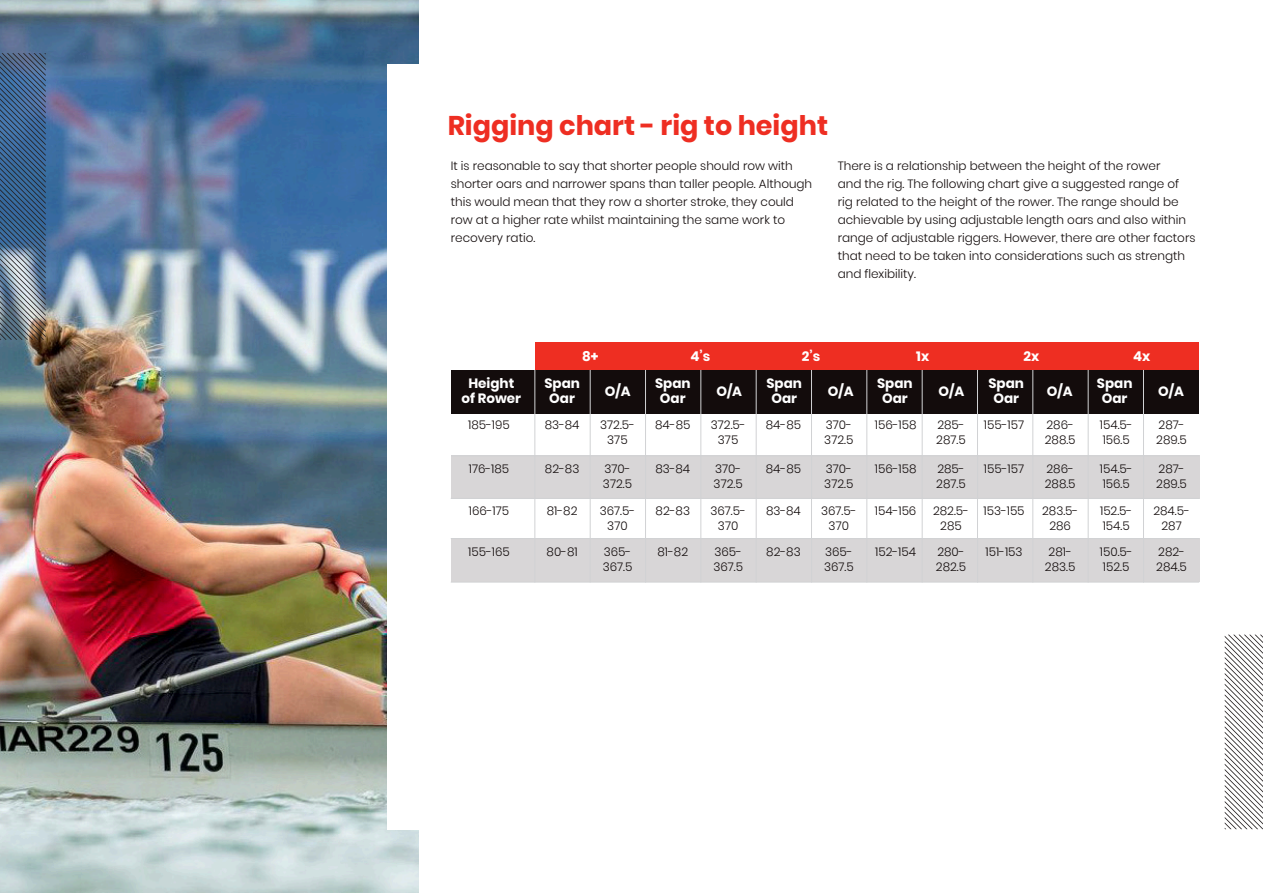
<style>
.page{position:relative;width:1263px;height:893px;background:#fff}
.page>*{position:absolute;margin:0;border:0;box-sizing:border-box;transform-origin:0 0}
.t1{font:700 27px "Poppins";color:#ee2e22}
.t2{font:700 13.5px/15px "Poppins";color:#fff;text-align:center}
.t3{font:300 12px/15px "Poppins";color:#130c0c}
</style>
<div class="page">
<div style="left:451px;top:538px;width:748px;height:43px;background:#d8d6d7"></div>
<div style="left:451px;top:456px;width:749px;height:43px;background:#d8d6d7"></div>
<div style="left:535px;top:343px;width:663px;height:27px;background:#ee2e22"></div>
<div style="left:451px;top:370px;width:748px;height:43px;background:#130c0c"></div>
<img style="left:0;top:0;width:419px;height:893px">
<div style="left:387px;top:64px;width:64px;height:765px;background:#fff"></div>
<svg style="left:0;top:53px;width:46px;height:287px;background:#4f6c8c"></svg>
<hr style="left:451px;top:455px;width:748px;height:1px;background:#d1d2d4">
<hr style="left:451px;top:498px;width:748px;height:1px;background:#d1d2d4">
<hr style="left:451px;top:538px;width:748px;height:1px;background:#d1d2d4">
<hr style="left:451px;top:582px;width:748px;height:1px;background:#d1d2d4">
<hr style="left:534px;top:370px;width:1px;height:212px;background:#d1d2d4">
<hr style="left:590px;top:370px;width:1px;height:212px;background:#d1d2d4">
<hr style="left:700px;top:370px;width:1px;height:212px;background:#d1d2d4">
<hr style="left:811px;top:370px;width:1px;height:212px;background:#d1d2d4">
<hr style="left:922px;top:370px;width:1px;height:212px;background:#d1d2d4">
<hr style="left:1032px;top:370px;width:1px;height:212px;background:#d1d2d4">
<hr style="left:1143px;top:370px;width:1px;height:212px;background:#d1d2d4">
<hr style="left:645px;top:370px;width:1px;height:212px;background:#d1d2d4">
<hr style="left:756px;top:370px;width:1px;height:212px;background:#d1d2d4">
<hr style="left:866px;top:370px;width:1px;height:212px;background:#d1d2d4">
<hr style="left:977px;top:370px;width:1px;height:212px;background:#d1d2d4">
<hr style="left:1088px;top:370px;width:1px;height:212px;background:#d1d2d4">
<svg style="left:1225px;top:635px;width:38px;height:194px"></svg>
<h1 class="t1" style="left:448px;top:110px;width:382px">Rigging chart - rig to height</h1>
<p class="t3" style="left:451px;top:157px;width:363px;line-height:18px">It is reasonable to say that shorter people should row with shorter oars and narrower spans than taller people. Although this would mean that they row a shorter stroke, they could row at a higher rate whilst maintaining the same work to recovery ratio.</p>
<p class="t3" style="left:838px;top:157px;width:359px;line-height:18px">There is a relationship between the height of the rower<br>and the rig. The following chart give a suggested range of rig related to the height of the rower. The range should be achievable by using adjustable length oars and also within range of adjustable riggers. However, there are other factors that need to be taken into considerations such as strength and flexibility.</p>
<p class="t2" style="left:462px;top:376px;width:61px">Height of Rower</p>
<p class="t3" style="left:468px;top:417px;width:43px">185-195</p>
<p class="t3" style="left:469px;top:461px;width:42px">176-185</p>
<p class="t3" style="left:469px;top:503px;width:42px">166-175</p>
<p class="t3" style="left:468px;top:544px;width:43px">155-165</p>
<p class="t2" style="left:582px;top:349px;width:18px">8+</p>
<p class="t2" style="left:690px;top:349px;width:21px">4’s</p>
<p class="t2" style="left:802px;top:349px;width:20px">2’s</p>
<p class="t2" style="left:916px;top:349px;width:14px">1x</p>
<p class="t2" style="left:1024px;top:349px;width:17px">2x</p>
<p class="t2" style="left:1133px;top:349px;width:19px">4x</p>
<p class="t2" style="left:544px;top:376px;width:37px">Span<br>Oar</p>
<p class="t2" style="left:655px;top:376px;width:37px">Span<br>Oar</p>
<p class="t2" style="left:766px;top:376px;width:37px">Span<br>Oar</p>
<p class="t2" style="left:877px;top:376px;width:37px">Span<br>Oar</p>
<p class="t2" style="left:988px;top:376px;width:37px">Span<br>Oar</p>
<p class="t2" style="left:1097px;top:376px;width:37px">Span<br>Oar</p>
<p class="t2" style="left:605px;top:383px;width:27px">O/A</p>
<p class="t2" style="left:716px;top:383px;width:27px">O/A</p>
<p class="t2" style="left:828px;top:383px;width:27px">O/A</p>
<p class="t2" style="left:938px;top:383px;width:27px">O/A</p>
<p class="t2" style="left:1047px;top:383px;width:27px">O/A</p>
<p class="t2" style="left:1158px;top:383px;width:27px">O/A</p>
<p class="t3" style="left:545px;top:417px;width:36px">83-84</p>
<p class="t3" style="left:545px;top:461px;width:36px">82-83</p>
<p class="t3" style="left:547px;top:503px;width:32px">81-82</p>
<p class="t3" style="left:547px;top:544px;width:33px">80-81</p>
<p class="t3" style="left:600px;top:417px;width:36px;text-align:center">372.5-<br>375</p>
<p class="t3" style="left:603px;top:461px;width:31px">370-<br>372.5</p>
<p class="t3" style="left:600px;top:503px;width:37px;text-align:center">367.5-<br>370</p>
<p class="t3" style="left:603px;top:544px;width:31px">365-<br>367.5</p>
<p class="t3" style="left:655px;top:417px;width:37px">84-85</p>
<p class="t3" style="left:655px;top:461px;width:36px">83-84</p>
<p class="t3" style="left:656px;top:503px;width:36px">82-83</p>
<p class="t3" style="left:657px;top:544px;width:32px">81-82</p>
<p class="t3" style="left:711px;top:417px;width:36px;text-align:center">372.5-<br>375</p>
<p class="t3" style="left:714px;top:461px;width:31px">370-<br>372.5</p>
<p class="t3" style="left:710px;top:503px;width:37px;text-align:center">367.5-<br>370</p>
<p class="t3" style="left:713px;top:544px;width:31px">365-<br>367.5</p>
<p class="t3" style="left:766px;top:417px;width:37px">84-85</p>
<p class="t3" style="left:766px;top:461px;width:37px">84-85</p>
<p class="t3" style="left:766px;top:503px;width:36px">83-84</p>
<p class="t3" style="left:766px;top:544px;width:36px">82-83</p>
<p class="t3" style="left:824px;top:417px;width:31px">370-<br>372.5</p>
<p class="t3" style="left:824px;top:461px;width:31px">370-<br>372.5</p>
<p class="t3" style="left:821px;top:503px;width:37px;text-align:center">367.5-<br>370</p>
<p class="t3" style="left:824px;top:544px;width:31px">365-<br>367.5</p>
<p class="t3" style="left:875px;top:417px;width:43px">156-158</p>
<p class="t3" style="left:875px;top:461px;width:43px">156-158</p>
<p class="t3" style="left:875px;top:503px;width:43px">154-156</p>
<p class="t3" style="left:875px;top:544px;width:42px">152-154</p>
<p class="t3" style="left:936px;top:417px;width:31px">285-<br>287.5</p>
<p class="t3" style="left:936px;top:461px;width:31px">285-<br>287.5</p>
<p class="t3" style="left:933px;top:503px;width:37px;text-align:center">282.5-<br>285</p>
<p class="t3" style="left:936px;top:544px;width:32px">280-<br>282.5</p>
<p class="t3" style="left:984px;top:417px;width:42px">155-157</p>
<p class="t3" style="left:984px;top:461px;width:42px">155-157</p>
<p class="t3" style="left:983px;top:503px;width:43px">153-155</p>
<p class="t3" style="left:985px;top:544px;width:39px">151-153</p>
<p class="t3" style="left:1045px;top:417px;width:32px">286-<br>288.5</p>
<p class="t3" style="left:1045px;top:461px;width:32px">286-<br>288.5</p>
<p class="t3" style="left:1042px;top:503px;width:38px;text-align:center">283.5-<br>286</p>
<p class="t3" style="left:1045px;top:544px;width:32px;text-align:center">281-<br>283.5</p>
<p class="t3" style="left:1100px;top:417px;width:34px">154.5-<br>156.5</p>
<p class="t3" style="left:1100px;top:461px;width:34px">154.5-<br>156.5</p>
<p class="t3" style="left:1100px;top:503px;width:34px">152.5-<br>154.5</p>
<p class="t3" style="left:1100px;top:544px;width:34px">150.5-<br>152.5</p>
<p class="t3" style="left:1156px;top:417px;width:32px">287-<br>289.5</p>
<p class="t3" style="left:1156px;top:461px;width:32px">287-<br>289.5</p>
<p class="t3" style="left:1153px;top:503px;width:38px;text-align:center">284.5-<br>287</p>
<p class="t3" style="left:1156px;top:544px;width:32px">282-<br>284.5</p>
</div>
